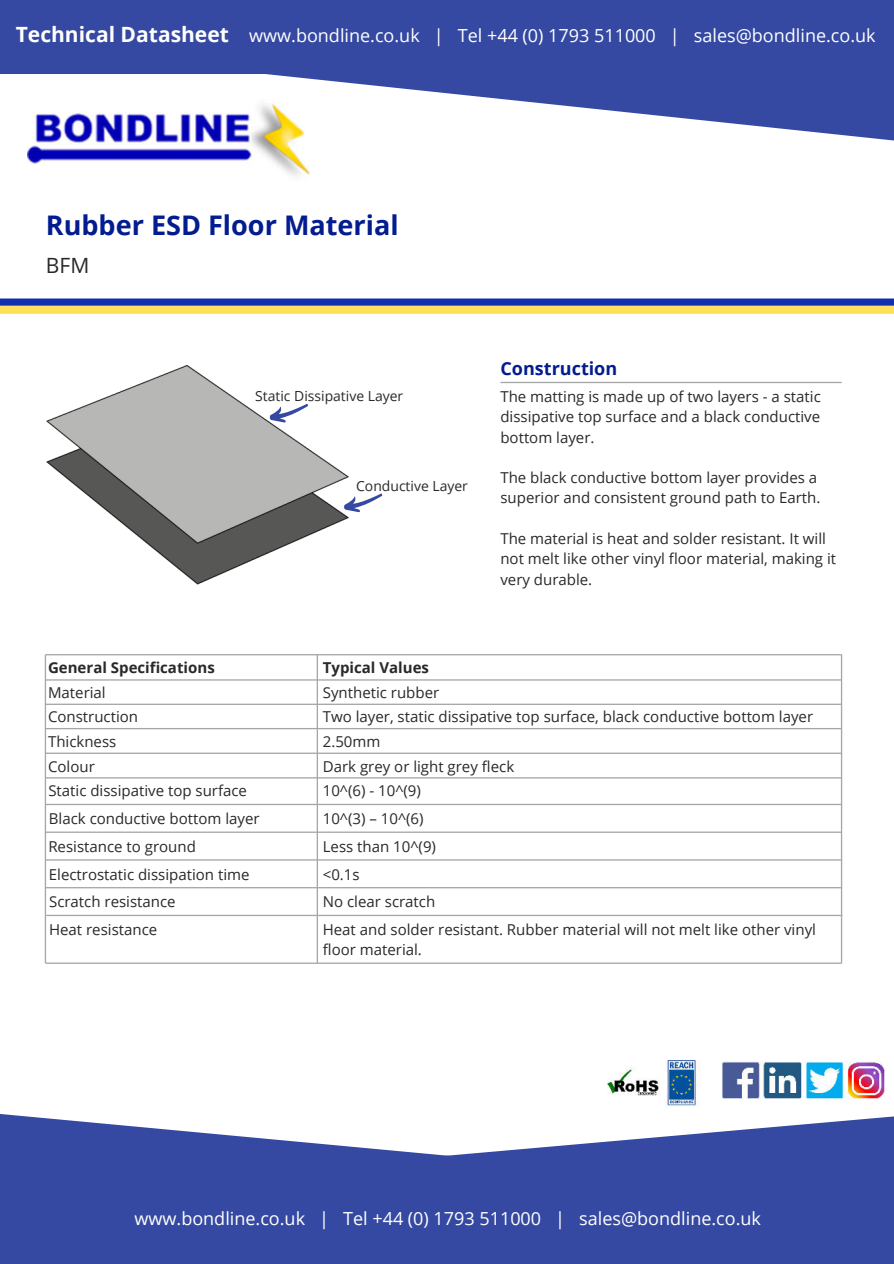
<style>
.page{position:relative;width:894px;height:1264px;background:#fff}
.page>*{position:absolute;margin:0;border:0;box-sizing:border-box;transform-origin:0 0}
.t1{font:700 27px "Open Sans";color:#031c8f}
.t2{font:21px "Open Sans";color:#292929}
.t3{font:18px "Open Sans";color:#fff}
.t4{font:700 18px "Open Sans";color:#031c8f}
.t5{font:15px/20.2px "Open Sans";color:#292929}
.t6{font:700 15px "Open Sans";color:#292929}
.t7{font:13.95px "Open Sans";color:#292929}
.s1{font-weight:700;font-size:21px}
</style>
<div class="page">
<svg style="left:265px;top:74px;width:628px;height:67px"></svg>
<div style="left:0;top:0;width:893px;height:74px;background:#3549a2"></div>
<img style="left:27px;top:98px;width:283px;height:78px">
<svg style="left:0;top:1114px;width:893px;height:76px;fill:#3549a2"></svg>
<div style="left:0;top:1190px;width:893px;height:73px;background:#3549a2"></div>
<svg style="left:0;top:298px;width:893px;height:16px;background:#93908a"></svg>
<svg style="left:500px;top:382px;width:341px;height:1px"></svg>
<img style="left:607px;top:1060px;width:92px;height:47px">
<img style="left:721px;top:1061px;width:163px;height:37px">
<img style="left:46px;top:365px;width:302px;height:220px">
<svg style="left:270px;top:403px;width:38px;height:19px"></svg>
<svg style="left:344px;top:493px;width:38px;height:19px"></svg>
<svg style="left:45px;top:654px;width:797px;height:309px"></svg>
<p class="t3" style="left:16px;top:23px;width:861px"><span class="s1">Technical Datasheet</span> www.bondline.co.uk | Tel +44 (0) 1793 511000 | sales@bondline.co.uk</p>
<h1 class="t1" style="left:46px;top:206px;width:354px">Rubber ESD Floor Material</h1>
<h2 class="t2" style="left:46px;top:251px;width:45px">BFM</h2>
<p class="t7" style="left:255px;top:386px;width:149px">Static Dissipative Layer</p>
<p class="t7" style="left:356px;top:476px;width:113px">Conductive Layer</p>
<p class="t4" style="left:500px;top:356px;width:118px">Construction</p>
<p class="t5" style="left:500px;top:386px;width:322px;text-align:justify">The matting is made up of two layers - a static dissipative top surface and a black conductive bottom layer.</p>
<p class="t5" style="left:500px;top:467px;width:321px">The black conductive bottom layer provides a superior and consistent ground path to Earth.</p>
<p class="t5" style="left:500px;top:528px;width:337px">The material is heat and solder resistant. It will not melt like other vinyl floor material, making it very durable.</p>
<p class="t6" style="left:48px;top:657px;width:168px">General Specifications</p>
<p class="t5" style="left:48px;top:706px;width:92px">Construction</p>
<p class="t5" style="left:48px;top:753px;width:200px;line-height:24.6px">Colour<br>Static dissipative top surface</p>
<p class="t6" style="left:323px;top:657px;width:108px">Typical Values</p>
<p class="t5" style="left:323px;top:682px;width:118px">Synthetic rubber</p>
<p class="t5" style="left:48px;top:682px;width:59px">Material</p>
<p class="t5" style="left:323px;top:706px;width:491px">Two layer, static dissipative top surface, black conductive bottom layer</p>
<p class="t5" style="left:48px;top:731px;width:70px">Thickness</p>
<p class="t5" style="left:323px;top:731px;width:59px">2.50mm</p>
<p class="t5" style="left:323px;top:755px;width:193px">Dark grey or light grey fleck</p>
<p class="t5" style="left:323px;top:780px;width:100px">10^(6) - 10^(9)</p>
<p class="t5" style="left:49px;top:808px;width:212px">Black conductive bottom layer</p>
<p class="t5" style="left:323px;top:808px;width:102px">10^(3) – 10^(6)</p>
<p class="t5" style="left:48px;top:835px;width:149px">Resistance to ground</p>
<p class="t5" style="left:323px;top:835px;width:115px">Less than 10^(9)</p>
<p class="t5" style="left:49px;top:863px;width:202px">Electrostatic dissipation time</p>
<p class="t5" style="left:323px;top:863px;width:38px">&lt;0.1s</p>
<p class="t5" style="left:49px;top:891px;width:128px">Scratch resistance</p>
<p class="t5" style="left:323px;top:891px;width:114px">No clear scratch</p>
<p class="t5" style="left:49px;top:919px;width:110px">Heat resistance</p>
<p class="t5" style="left:323px;top:919px;width:494px">Heat and solder resistant. Rubber material will not melt like other vinyl floor material.</p>
<p class="t3" style="left:134px;top:1205px;width:627px">www.bondline.co.uk | Tel +44 (0) 1793 511000 | sales@bondline.co.uk</p>
</div>
